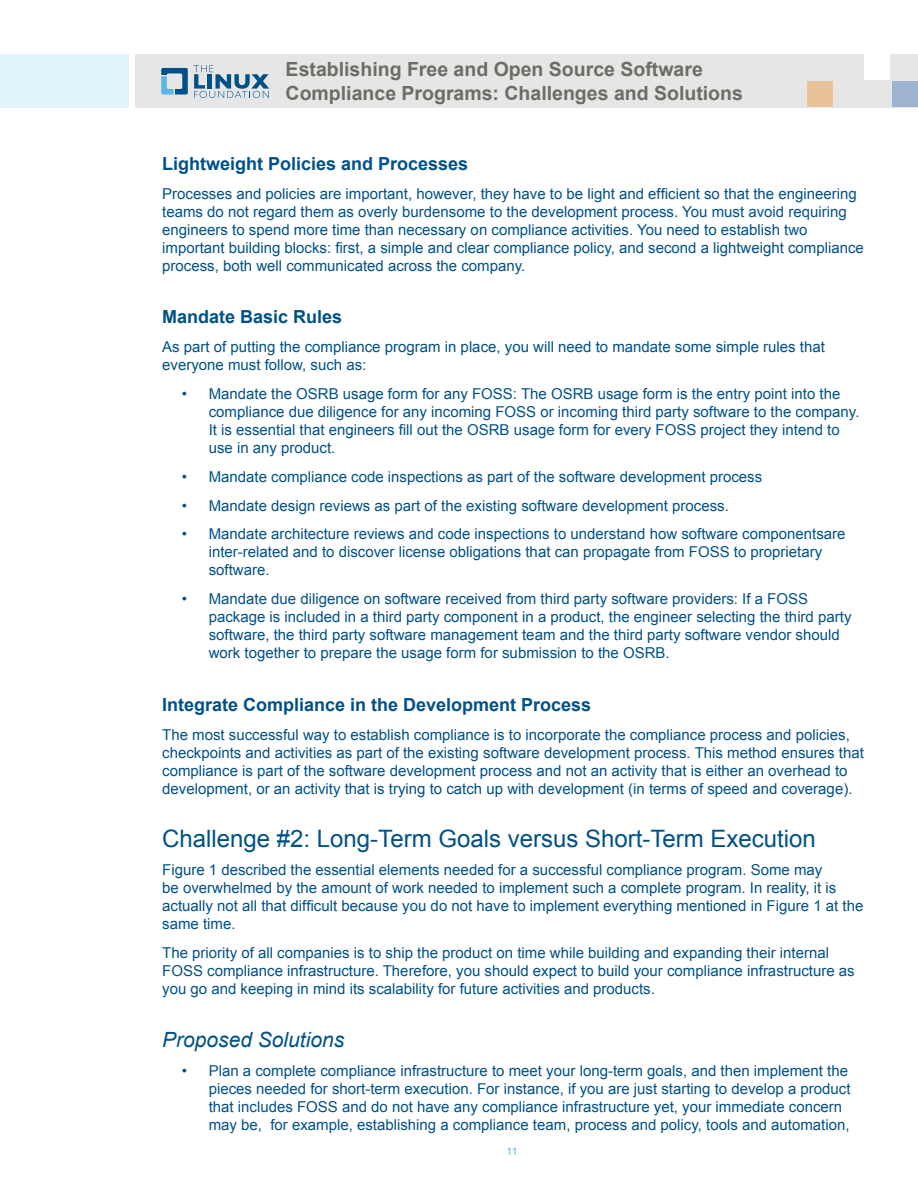
<style>
.page{position:relative;width:918px;height:1188px;background:#fff}
.page>*{position:absolute;margin:0;border:0;box-sizing:border-box;transform-origin:0 0}
.Body_Text{font:24px "Arial";color:#005187}
.Body_Text-2{font:italic 21px "Arial";color:#005187}
.t1{font:700 19.5px/24.3px "Arial";color:#6d6d65}
.Body_Text-3{font:700 18px "Arial";color:#005187}
.Body_Text-4{font:15px/18px "Arial";color:#005187}
.t2{font:10.5px "Arial";color:#58b7e7}
</style>
<div class="page">
<div style="left:135px;top:54px;width:783px;height:54px;background:#e5e6e5"></div>
<div style="left:0;top:54px;width:129px;height:54px;background:#e0f4fc"></div>
<div style="left:864px;top:54px;width:25px;height:25px;background:#fff"></div>
<div style="left:893px;top:82px;width:25px;height:25px;background:#9cb4d2"></div>
<div style="left:807px;top:82px;width:25px;height:25px;background:#e7c29b"></div>
<svg style="left:161px;top:65px;width:108px;height:33px"></svg>
<h3 class="t1" style="left:286px;top:58px;width:459px">Establishing Free and Open Source Software<br>Compliance Programs: Challenges and Solutions</h3>
<p class="Body_Text-3" style="left:162px;top:152px;width:308px">Lightweight Policies and Processes</p>
<p class="Body_Text-4" style="left:162px;top:184px;width:703px">Processes and policies are important, however, they have to be light and efficient so that the engineering teams do not regard them as overly burdensome to the development process. You must avoid requiring engineers to spend more time than necessary on compliance activities. You need to establish two important building blocks: first, a simple and clear compliance policy, and second a lightweight compliance process, both well communicated across the company.</p>
<p class="Body_Text-3" style="left:162px;top:305px;width:182px">Mandate Basic Rules</p>
<p class="Body_Text-4" style="left:162px;top:338px;width:664px">As part of putting the compliance program in place, you will need to mandate some simple rules that everyone must follow, such as:</p>
<p class="Body_Text-4" style="left:209px;top:385px;width:652px;text-indent:-27px">• Mandate the OSRB usage form for any FOSS: The OSRB usage form is the entry point into the compliance due diligence for any incoming FOSS or incoming third party software to the company.<br>It is essential that engineers fill out the OSRB usage form for every FOSS project they intend to use in any product.</p>
<p class="Body_Text-4" style="left:182px;top:468px;width:582px">• Mandate compliance code inspections as part of the software development process</p>
<p class="Body_Text-4" style="left:182px;top:496px;width:549px">• Mandate design reviews as part of the existing software development process.</p>
<p class="Body_Text-4" style="left:209px;top:525px;width:638px;text-indent:-27px">• Mandate architecture reviews and code inspections to understand how software componentsare inter-related and to discover license obligations that can propagate from FOSS to proprietary software.</p>
<p class="Body_Text-4" style="left:209px;top:590px;width:644px;text-indent:-27px">• Mandate due diligence on software received from third party software providers: If a FOSS package is included in a third party component in a product, the engineer selecting the third party software, the third party software management team and the third party software vendor should work together to prepare the usage form for submission to the OSRB.</p>
<p class="Body_Text-3" style="left:162px;top:693px;width:431px">Integrate Compliance in the Development Process</p>
<p class="Body_Text-4" style="left:162px;top:726px;width:703px">The most successful way to establish compliance is to incorporate the compliance process and policies, checkpoints and activities as part of the existing software development process. This method ensures that compliance is part of the software development process and not an activity that is either an overhead to development, or an activity that is trying to catch up with development (in terms of speed and coverage).</p>
<p class="Body_Text" style="left:162px;top:822px;width:655px">Challenge #2: Long-Term Goals versus Short-Term Execution</p>
<p class="Body_Text-4" style="left:162px;top:861px;width:703px">Figure 1 described the essential elements needed for a successful compliance program. Some may<br>be overwhelmed by the amount of work needed to implement such a complete program. In reality, it is actually not all that difficult because you do not have to implement everything mentioned in Figure 1 at the same time.</p>
<p class="Body_Text-4" style="left:162px;top:944px;width:694px">The priority of all companies is to ship the product on time while building and expanding their internal<br>FOSS compliance infrastructure. Therefore, you should expect to build your compliance infrastructure as you go and keeping in mind its scalability for future activities and products.</p>
<p class="Body_Text-2" style="left:162px;top:1026px;width:184px">Proposed Solutions</p>
<p class="Body_Text-4" style="left:209px;top:1062px;width:643px;text-indent:-27px">• Plan a complete compliance infrastructure to meet your long-term goals, and then implement the pieces needed for short-term execution. For instance, if you are just starting to develop a product that includes FOSS and do not have any compliance infrastructure yet, your immediate concern may be, for example, establishing a compliance team, process and policy, tools and automation,</p>
<p class="t2" style="left:507px;top:1144px;width:12px">11</p>
</div>
